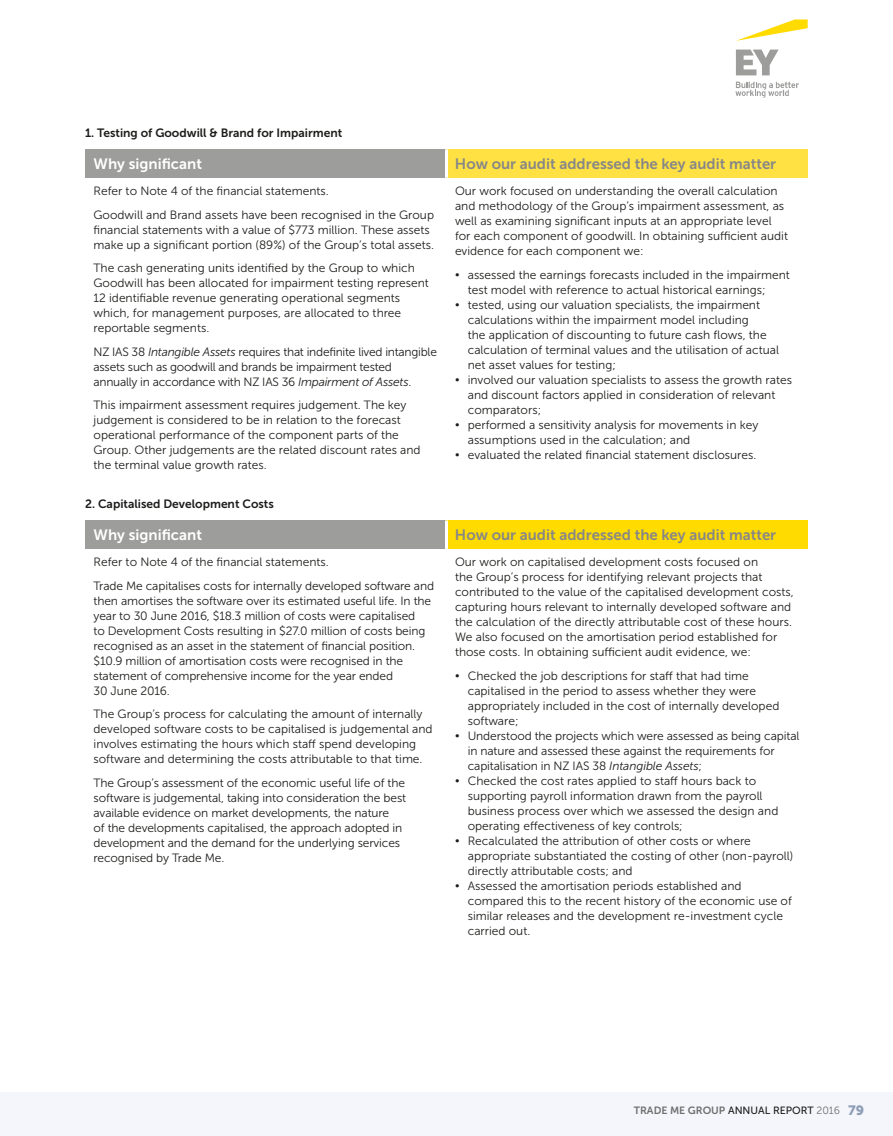
<style>
.page{position:relative;width:893px;height:1136px;background:#fff}
.page>*{position:absolute;margin:0;border:0;box-sizing:border-box;transform-origin:0 0}
.t1{font:15px "Museo Sans 700";color:#878787}
.t2{font:15px "Museo Sans 700";color:#fff}
.t3{font:12px/15px "Museo Sans 300";color:#1d1d1b}
.t4{font:12px/15px "Museo Sans 300";letter-spacing:-.02em;color:#1d1d1b}
.t5{font:12px "Museo Sans 700";color:#1d1d1b}
.t6{font:10.5px "Museo Sans 700";color:#706f6f}
.s1{font-style:italic}
.s2{font-family:"Helvetica Neue LT Std";font-size:9px}
.s3{font-family:"Museo Sans 500";color:#1d1d1b}
.s4{font-family:"Museo Sans 300"}
.s5{font-family:"Museo Sans 900";font-size:13.5px;color:#8f9eb6}
</style>
<div class="page">
<div style="left:0;top:1092px;width:893px;height:43px;background:#f4f6fc"></div>
<svg style="left:735px;top:81px;width:64px;height:17px"></svg>
<svg style="left:736px;top:50px;width:43px;height:25px"></svg>
<svg style="left:736px;top:19px;width:72px;height:22px"></svg>
<div style="left:85px;top:149px;width:361px;height:29px;background:#9d9d9c"></div>
<div style="left:446px;top:149px;width:362px;height:29px;background:#ffe143"></div>
<hr style="left:445px;top:149px;width:3px;height:29px;background:#fff">
<div style="left:85px;top:520px;width:361px;height:28px;background:#9d9d9c"></div>
<div style="left:446px;top:520px;width:362px;height:28px;background:#ffdb00"></div>
<hr style="left:445px;top:520px;width:3px;height:28px;background:#fff">
<p class="t5" style="left:85px;top:126px;width:259px">1. Testing of Goodwill &amp; Brand for Impairment</p>
<p class="t2" style="left:94px;top:156px;width:110px">Why significant</p>
<p class="t1" style="left:455px;top:156px;width:323px">How our audit addressed the key audit matter</p>
<p class="t3" style="left:94px;top:179px;width:342px;line-height:23.5px">Refer to Note 4 of the financial statements.<br>Goodwill and Brand assets have been recognised in the Group</p>
<p class="t3" style="left:94px;top:222px;width:342px">financial statements with a value of $773 million. These assets make up a significant portion (89%) of the Group’s total assets.</p>
<p class="t3" style="left:94px;top:261px;width:337px">The cash generating units identified by the Group to which Goodwill has been allocated for impairment testing represent 12 identifiable revenue generating operational segments which, for management purposes, are allocated to three reportable segments.</p>
<p class="t4" style="left:94px;top:344px;width:345px">NZ IAS 38 <span class="s1">Intangible Assets</span> requires that indefinite lived intangible assets such as goodwill and brands be impairment tested annually in accordance with NZ IAS 36 <span class="s1">Impairment of Assets</span>.</p>
<p class="t3" style="left:94px;top:398px;width:329px">This impairment assessment requires judgement. The key judgement is considered to be in relation to the forecast operational performance of the component parts of the Group. Other judgements are the related discount rates and the terminal value growth rates.</p>
<p class="t3" style="left:455px;top:184px;width:335px">Our work focused on understanding the overall calculation and methodology of the Group’s impairment assessment, as well as examining significant inputs at an appropriate level for each component of goodwill. In obtaining sufficient audit evidence for each component we:</p>
<p class="t3" style="left:468px;top:267px;width:324px;text-indent:-13px"><span class="s2">•</span> assessed the earnings forecasts included in the impairment test model with reference to actual historical earnings;</p>
<p class="t3" style="left:468px;top:297px;width:313px;text-indent:-13px"><span class="s2">•</span> tested, using our valuation specialists, the impairment calculations within the impairment model including<br>the application of discounting to future cash flows, the calculation of terminal values and the utilisation of actual net asset values for testing;</p>
<p class="t3" style="left:468px;top:372px;width:326px;text-indent:-13px"><span class="s2">•</span> involved our valuation specialists to assess the growth rates and discount factors applied in consideration of relevant comparators;</p>
<p class="t3" style="left:468px;top:417px;width:292px;text-indent:-13px"><span class="s2">•</span> performed a sensitivity analysis for movements in key assumptions used in the calculation; and</p>
<p class="t3" style="left:455px;top:447px;width:303px"><span class="s2">•</span> evaluated the related financial statement disclosures.</p>
<p class="t5" style="left:85px;top:497px;width:190px">2. Capitalised Development Costs</p>
<p class="t2" style="left:94px;top:526px;width:110px">Why significant</p>
<p class="t1" style="left:455px;top:526px;width:323px">How our audit addressed the key audit matter</p>
<p class="t3" style="left:94px;top:550px;width:342px;line-height:23.5px">Refer to Note 4 of the financial statements.<br>Trade Me capitalises costs for internally developed software and</p>
<p class="t3" style="left:94px;top:593px;width:339px">then amortises the software over its estimated useful life. In the year to 30 June 2016, $18.3 million of costs were capitalised<br>to Development Costs resulting in $27.0 million of costs being recognised as an asset in the statement of financial position. $10.9 million of amortisation costs were recognised in the statement of comprehensive income for the year ended<br>30 June 2016.</p>
<p class="t3" style="left:94px;top:706px;width:341px">The Group’s process for calculating the amount of internally developed software costs to be capitalised is judgemental and involves estimating the hours which staff spend developing software and determining the costs attributable to that time.</p>
<p class="t3" style="left:94px;top:775px;width:314px">The Group’s assessment of the economic useful life of the software is judgemental, taking into consideration the best available evidence on market developments, the nature<br>of the developments capitalised, the approach adopted in development and the demand for the underlying services recognised by Trade Me.</p>
<p class="t3" style="left:455px;top:554px;width:340px">Our work on capitalised development costs focused on<br>the Group’s process for identifying relevant projects that contributed to the value of the capitalised development costs, capturing hours relevant to internally developed software and the calculation of the directly attributable cost of these hours.<br>We also focused on the amortisation period established for those costs. In obtaining sufficient audit evidence, we:</p>
<p class="t3" style="left:468px;top:668px;width:313px;text-indent:-13px"><span class="s2">•</span> Checked the job descriptions for staff that had time capitalised in the period to assess whether they were appropriately included in the cost of internally developed software;</p>
<p class="t3" style="left:468px;top:728px;width:333px;text-indent:-13px"><span class="s2">•</span> Understood the projects which were assessed as being capital in nature and assessed these against the requirements for capitalisation in NZ IAS 38 <span class="s1">Intangible Assets</span>;</p>
<p class="t3" style="left:468px;top:773px;width:312px;text-indent:-13px"><span class="s2">•</span> Checked the cost rates applied to staff hours back to supporting payroll information drawn from the payroll business process over which we assessed the design and operating effectiveness of key controls;</p>
<p class="t3" style="left:468px;top:833px;width:327px;text-indent:-13px"><span class="s2">•</span> Recalculated the attribution of other costs or where appropriate substantiated the costing of other (non-payroll) directly attributable costs; and</p>
<p class="t3" style="left:468px;top:878px;width:326px;text-indent:-13px"><span class="s2">•</span> Assessed the amortisation periods established and compared this to the recent history of the economic use of similar releases and the development re-investment cycle carried out.</p>
<p class="t6" style="left:634px;top:1103px;width:232px">TRADE ME GROUP <span class="s3">ANNUAL REPORT</span> <span class="s4">2016</span> <span class="s5">79</span></p>
</div>
